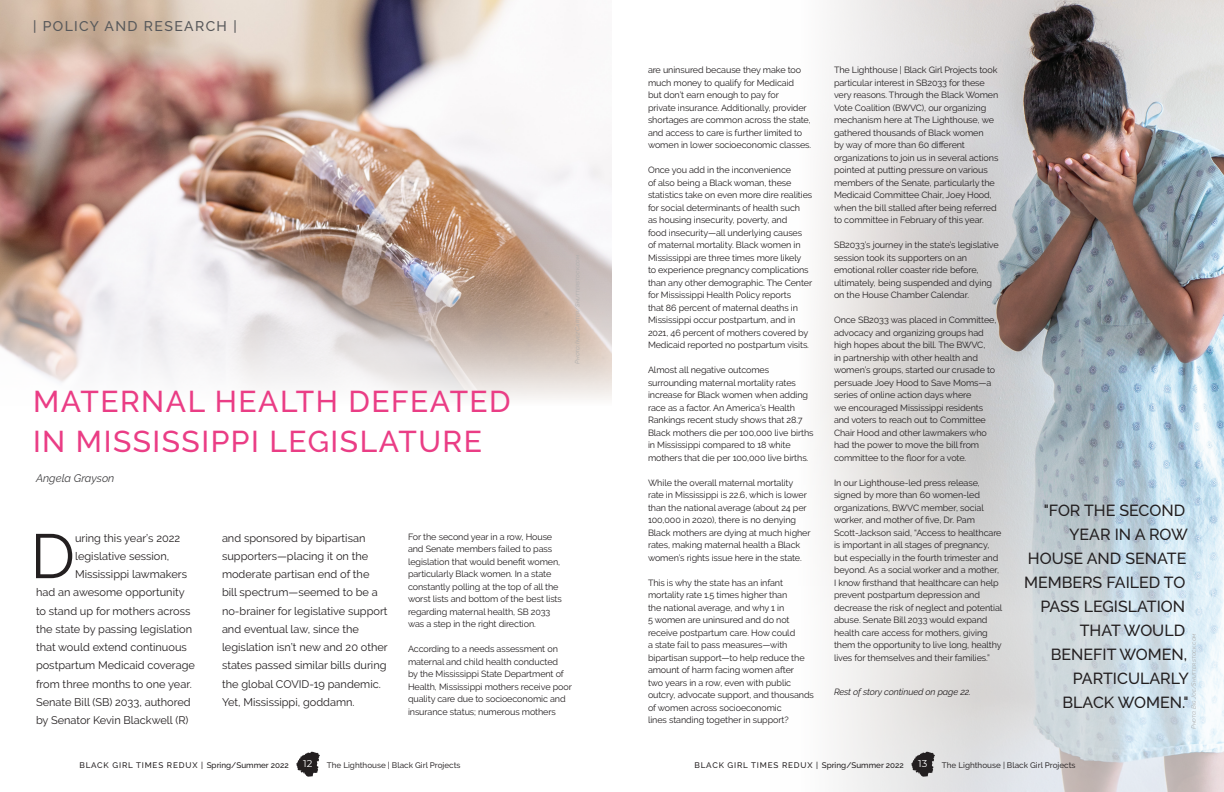
<style>
.page{position:relative;width:1224px;height:792px;background:#fff}
.page>*{position:absolute;margin:0;border:0;box-sizing:border-box;transform-origin:0 0}
.Body_Text{font:62.4px "Raleway";color:#231f20}
.TOC_Entries{font:500 30px/40px "Raleway";letter-spacing:.05em;color:#ea3d85}
.Column_Quote{font:500 16px/24px "Raleway";color:#231f20;text-align:right}
.TOC_Entries-2{font:500 14px "Raleway";letter-spacing:.1em;color:#57585a}
.Body_Text-2{font:11px/18.3px "Raleway";color:#231f20}
.Body_Text-3{font:italic 11px "Raleway";color:#414042}
.t1{font:9.9px "Montserrat";color:#fff}
.Body_Text-4{font:9px/12.5px "Raleway";letter-spacing:-.01em;color:#231f20}
.Body_Text-5{font:italic 9px "Raleway";letter-spacing:-.01em;color:#231f20}
.t2{font:500 8.1px "Raleway";letter-spacing:.085em;color:#231f20}
.t3{font:500 8.1px "Raleway";color:#231f20}
.TOC_Entries-3{font:italic 6px "Raleway";color:#acacac}
</style>
<div class="page">
<img style="left:0;top:0;width:612px;height:181px">
<svg style="left:0;top:181px;width:612px;height:17px"></svg>
<img style="left:0;top:198px;width:612px;height:201px">
<img style="left:817px;top:0;width:407px;height:384px">
<svg style="left:817px;top:384px;width:407px;height:408px"></svg>
<svg style="left:296px;top:752px;width:24px;height:25px"></svg>
<svg style="left:911px;top:752px;width:24px;height:25px"></svg>
<p class="TOC_Entries-2" style="left:33px;top:18px;width:205px">| POLICY AND RESEARCH |</p>
<p class="TOC_Entries" style="left:33px;top:382px;width:479px">MATERNAL HEALTH DEFEATED<br>IN MISSISSIPPI LEGISLATURE</p>
<p class="Body_Text-3" style="left:36px;top:472px;width:80px">Angela Grayson</p>
<p class="Body_Text" style="left:30px;top:520px;width:46px">D</p>
<p class="Body_Text-2" style="left:75px;top:529px;width:107px">uring this year’s 2022</p>
<p class="Body_Text-2" style="left:75px;top:547px;width:96px">legislative session,</p>
<p class="Body_Text-2" style="left:75px;top:565px;width:114px">Mississippi lawmakers</p>
<p class="Body_Text-2" style="left:36px;top:583px;width:150px">had an awesome opportunity</p>
<p class="Body_Text-2" style="left:36px;top:602px;width:156px">to stand up for mothers across</p>
<p class="Body_Text-2" style="left:36px;top:620px;width:158px">the state by passing legislation</p>
<p class="Body_Text-2" style="left:36px;top:638px;width:152px">that would extend continuous</p>
<p class="Body_Text-2" style="left:36px;top:656px;width:160px">postpartum Medicaid coverage</p>
<p class="Body_Text-2" style="left:36px;top:675px;width:157px">from three months to one year.</p>
<p class="Body_Text-2" style="left:36px;top:693px;width:156px">Senate Bill (SB) 2033, authored</p>
<p class="Body_Text-2" style="left:36px;top:711px;width:154px">by Senator Kevin Blackwell (R)</p>
<p class="Body_Text-2" style="left:222px;top:529px;width:167px">and sponsored by bipartisan supporters—placing it on the moderate partisan end of the<br>bill spectrum—seemed to be a no-brainer for legislative support and eventual law, since the legislation isn’t new and 20 other states passed similar bills during the global COVID-19 pandemic.<br>Yet, Mississippi, goddamn.</p>
<p class="Body_Text-4" style="left:408px;top:530px;width:155px">For the second year in a row, House and Senate members failed to pass legislation that would benefit women, particularly Black women. In a state constantly polling at the top of all the worst lists and bottom of the best lists regarding maternal health, SB 2033 was a step in the right direction.</p>
<p class="Body_Text-4" style="left:408px;top:643px;width:165px">According to a needs assessment on maternal and child health conducted<br>by the Mississippi State Department of Health, Mississippi mothers receive poor quality care due to socioeconomic and insurance status; numerous mothers</p>
<p class="Body_Text-4" style="left:648px;top:64px;width:165px">are uninsured because they make too much money to qualify for Medicaid<br>but don’t earn enough to pay for<br>private insurance. Additionally, provider shortages are common across the state, and access to care is further limited to women in lower socioeconomic classes.</p>
<p class="Body_Text-4" style="left:648px;top:164px;width:166px">Once you add in the inconvenience<br>of also being a Black woman, these statistics take on even more dire realities for social determinants of health such<br>as housing insecurity, poverty, and<br>food insecurity—all underlying causes of maternal mortality. Black women in Mississippi are three times more likely<br>to experience pregnancy complications than any other demographic. The Center for Mississippi Health Policy reports<br>that 86 percent of maternal deaths in Mississippi occur postpartum, and in 2021, 46 percent of mothers covered by Medicaid reported no postpartum visits.</p>
<p class="Body_Text-4" style="left:648px;top:364px;width:167px">Almost all negative outcomes surrounding maternal mortality rates increase for Black women when adding race as a factor. An America’s Health Rankings recent study shows that 28.7<br>Black mothers die per 100,000 live births in Mississippi compared to 18 white mothers that die per 100,000 live births.</p>
<p class="Body_Text-4" style="left:648px;top:477px;width:164px">While the overall maternal mortality rate in Mississippi is 22.6, which is lower than the national average (about 24 per 100,000 in 2020), there is no denying Black mothers are dying at much higher rates, making maternal health a Black women’s rights issue here in the state.</p>
<p class="Body_Text-4" style="left:648px;top:577px;width:168px">This is why the state has an infant mortality rate 1.5 times higher than<br>the national average, and why 1 in<br>5 women are uninsured and do not receive postpartum care. How could<br>a state fail to pass measures—with bipartisan support—to help reduce the amount of harm facing women after<br>two years in a row, even with public outcry, advocate support, and thousands of women across socioeconomic<br>lines standing together in support?</p>
<p class="Body_Text-4" style="left:834px;top:64px;width:166px">The Lighthouse | Black Girl Projects took particular interest in SB2033 for these very reasons. Through the Black Women Vote Coalition (BWVC), our organizing mechanism here at The Lighthouse, we gathered thousands of Black women<br>by way of more than 60 different organizations to join us in several actions pointed at putting pressure on various members of the Senate, particularly the Medicaid Committee Chair, Joey Hood, when the bill stalled after being referred to committee in February of this year.</p>
<p class="Body_Text-4" style="left:834px;top:239px;width:166px">SB2033’s journey in the state’s legislative session took its supporters on an emotional roller coaster ride before, ultimately, being suspended and dying on the House Chamber Calendar.</p>
<p class="Body_Text-4" style="left:834px;top:314px;width:164px">Once SB2033 was placed in Committee, advocacy and organizing groups had high hopes about the bill. The BWVC,<br>in partnership with other health and women’s groups, started our crusade to persuade Joey Hood to Save Moms—a series of online action days where<br>we encouraged Mississippi residents and voters to reach out to Committee Chair Hood and other lawmakers who had the power to move the bill from committee to the floor for a vote.</p>
<p class="Body_Text-4" style="left:834px;top:477px;width:170px">In our Lighthouse-led press release, signed by more than 60 women-led organizations, BWVC member, social worker, and mother of five, Dr. Pam Scott-Jackson said, “Access to healthcare is important in all stages of pregnancy, but especially in the fourth trimester and beyond. As a social worker and a mother, I know firsthand that healthcare can help prevent postpartum depression and decrease the risk of neglect and potential abuse. Senate Bill 2033 would expand health care access for mothers, giving them the opportunity to live long, healthy lives for themselves and their families.”</p>
<p class="Body_Text-5" style="left:834px;top:687px;width:138px">Rest of story continued on page 22.</p>
<p class="Column_Quote" style="left:1024px;top:498px;width:166px">"FOR THE SECOND<br>YEAR IN A ROW<br>HOUSE AND SENATE<br>MEMBERS FAILED TO<br>PASS LEGISLATION<br>THAT WOULD<br>BENEFIT WOMEN,<br>PARTICULARLY<br>BLACK WOMEN."</p>
<p class="TOC_Entries-3" style="left:1190px;top:729px;width:97px;rotate:-90deg">Photo: Big Joe/Shutterstock.com</p>
<p class="t2" style="left:79px;top:760px;width:211px">BLACK GIRL TIMES REDUX | Spring/Summer 2022</p>
<p class="t1" style="left:303px;top:757px;width:11px">12</p>
<p class="t3" style="left:327px;top:760px;width:135px">The Lighthouse | Black Girl Projects</p>
<p class="t2" style="left:695px;top:760px;width:211px">BLACK GIRL TIMES REDUX | Spring/Summer 2022</p>
<p class="t1" style="left:918px;top:757px;width:11px">13</p>
<p class="t3" style="left:942px;top:760px;width:135px">The Lighthouse | Black Girl Projects</p>
</div>
